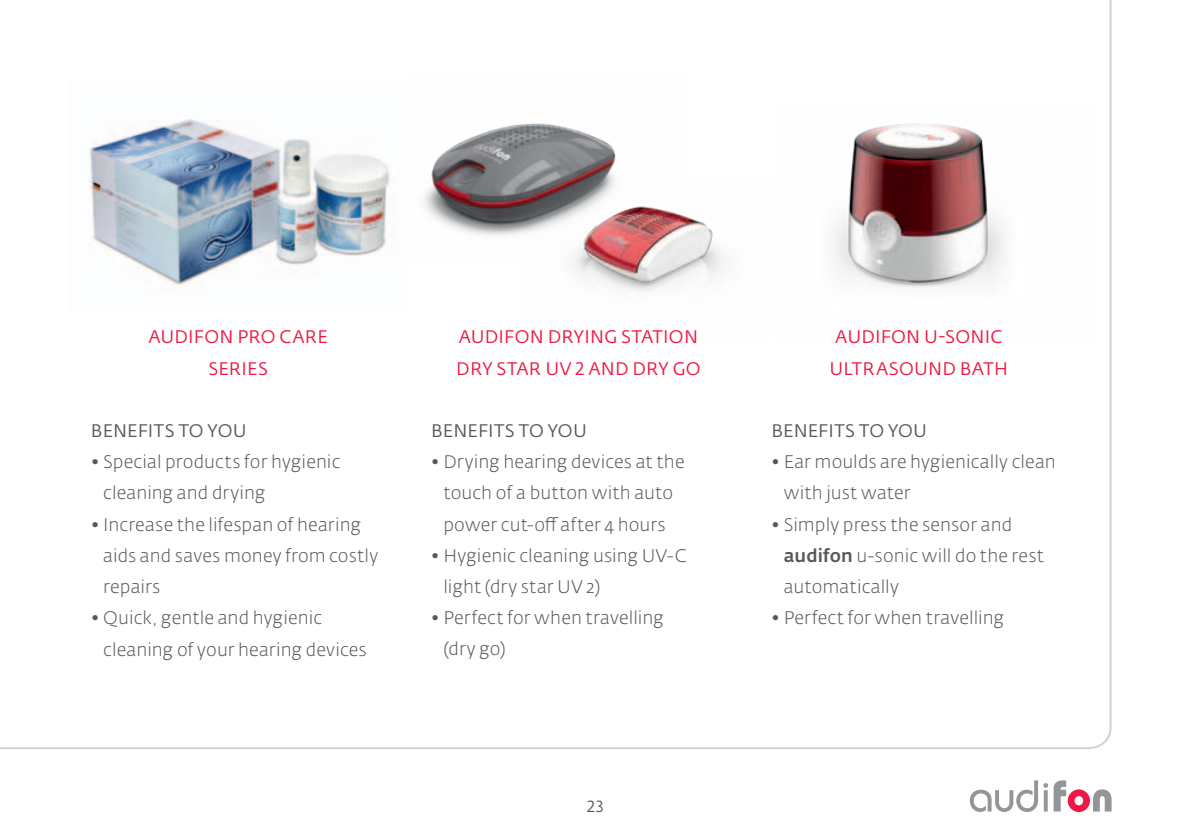
<style>
.page{position:relative;width:1191px;height:840px;background:#fff}
.page>*{position:absolute;margin:0;border:0;box-sizing:border-box;transform-origin:0 0}
.t1{font:300 18px/31.2px "Fedra Sans Alt Pro";letter-spacing:.005em;color:#57585a}
.t2{font:18px/31.2px "Fedra Sans Alt Pro";letter-spacing:.015em;color:#ed1845}
.t3{font:18px "Fedra Sans Alt Pro";letter-spacing:.01em;color:#57585a}
.t4{font:16px "Fedra Sans Alt Pro";color:#57585a}
.s1{font-weight:500}
</style>
<div class="page">
<img style="left:573px;top:216px;width:153px;height:76px">
<img style="left:424px;top:123px;width:262px;height:141px">
<img style="left:832px;top:123px;width:173px;height:165px">
<img style="left:89px;top:119px;width:302px;height:167px">
<svg style="left:969px;top:780px;width:142px;height:31px"></svg>
<p class="t2" style="left:148px;top:321px;width:13px">AUDIFON</p>
<p class="t2" style="left:237px;top:321px;width:68px">PRO CARE</p>
<p class="t2" style="left:208px;top:352px;width:11px">SERIES</p>
<p class="t3" style="left:91px;top:419px;width:157px">BENEFITS TO YOU</p>
<p class="t1" style="left:103px;top:446px;width:239px;text-indent:-12px">• Special products for hygienic cleaning and drying</p>
<p class="t1" style="left:103px;top:508px;width:277px;text-indent:-12px">• Increase the lifespan of hearing aids and saves money from costly repairs</p>
<p class="t1" style="left:103px;top:602px;width:265px;text-indent:-12px">• Quick, gentle and hygienic cleaning of your hearing devices</p>
<p class="t2" style="left:459px;top:321px;width:157px">AUDIFON DRYINGSTAT</p>
<p class="t2" style="left:663px;top:321px;width:36px">ION</p>
<p class="t2" style="left:456px;top:352px;width:37px">DRYSTA</p>
<p class="t2" style="left:529px;top:352px;width:22px">R UV</p>
<p class="t2" style="left:575px;top:352px;width:127px">2 ANDDRYGO</p>
<p class="t3" style="left:431px;top:419px;width:157px">BENEFITS TO YOU</p>
<p class="t1" style="left:431px;top:446px;width:255px;text-align:center">• Drying hearing devices at the touch of a button with auto power cut-offafter 4 hours</p>
<p class="t1" style="left:443px;top:539px;width:238px;text-indent:-12px">• Hygienic cleaning using UV-C light (dry star UV 2)</p>
<p class="t1" style="left:443px;top:602px;width:222px;text-indent:-12px">• Perfect for when travelling (dry go)</p>
<p class="t4" style="left:587px;top:795px;width:18px">23</p>
<p class="t2" style="left:829px;top:321px;width:180px;text-indent:161px">C<br>U LTRASOUND BATH</p>
<p class="t2" style="left:835px;top:321px;width:13px">AUDIFON</p>
<p class="t2" style="left:924px;top:321px;width:33px">U-SONI</p>
<p class="t3" style="left:771px;top:419px;width:157px">BENEFITS TO YOU</p>
<p class="t1" style="left:783px;top:446px;width:274px;text-indent:-12px">• Ear moulds are hygienically clean with just water</p>
<p class="t1" style="left:783px;top:508px;width:262px;text-indent:-12px">• Simply press the sensor and <span class="s1">audifon</span> u-sonic will do the rest automatically</p>
<p class="t1" style="left:771px;top:602px;width:234px">• Perfect for when travelling</p>
</div>
